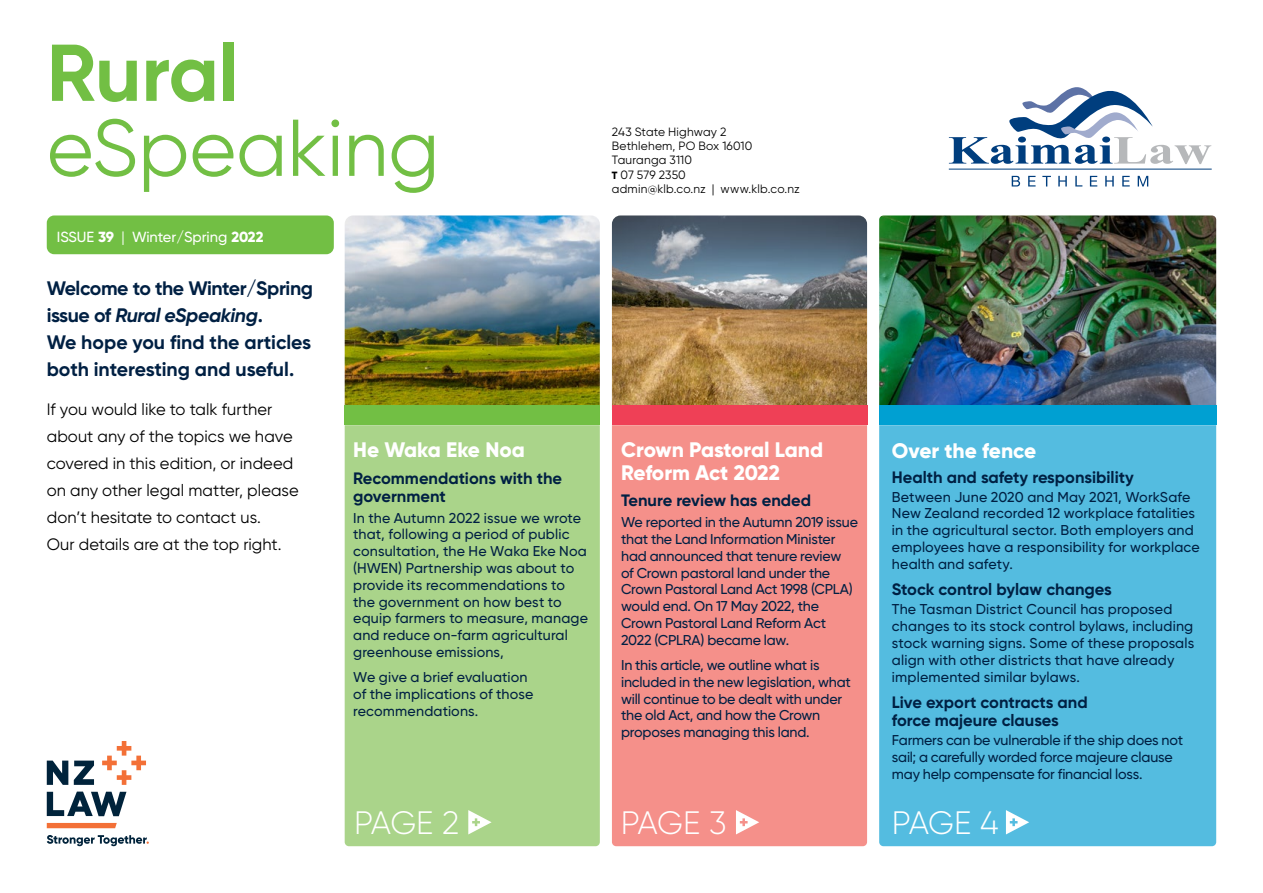
<style>
.page{position:relative;width:1263px;height:893px;background:#fff}
.page>*{position:absolute;margin:0;border:0;box-sizing:border-box;transform-origin:0 0}
.t1{font:80.25px "Gilroy";color:#72bf44}
.t2{font:700 80.25px "Gilroy";letter-spacing:-.005em;color:#72bf44}
.t3{font:300 32.4px "Gilroy";letter-spacing:-.025em;color:#fff}
.t4{font:800 21px/22.5px "Gilroy";letter-spacing:-.005em;color:#fff}
.t5{font:700 19.5px/27px "Gilroy";letter-spacing:-.01em;color:#002043}
.t6{font:16.5px/27px "Gilroy";letter-spacing:.005em;color:#000}
.t7{font:700 16.5px/18px "Gilroy";color:#002043}
.t8{font:500 14.7px "Gilroy";color:#fff}
.t9{font:500 14.25px/16.8px "Gilroy";color:#002043}
.t10{font:12px/14.4px "Gilroy";letter-spacing:.015em;color:#000}
.s1{font-weight:800}
.s2{font-weight:400}
.s3{font-style:italic}
.s4{font-weight:800;font-size:10.5px}
</style>
<div class="page">
<img style="left:612px;top:215px;width:255px;height:191px">
<div style="left:612px;top:425px;width:255px;height:421px;background:#f5908a"></div>
<div style="left:612px;top:406px;width:255px;height:19px;background:#ef4056"></div>
<img style="left:345px;top:215px;width:255px;height:191px">
<img style="left:879px;top:215px;width:337px;height:191px">
<div style="left:879px;top:425px;width:337px;height:421px;background:#54bce0"></div>
<div style="left:345px;top:425px;width:255px;height:421px;background:#aad48a"></div>
<svg style="left:468px;top:810px;width:24px;height:24px"></svg>
<svg style="left:1006px;top:810px;width:23px;height:24px"></svg>
<svg style="left:736px;top:810px;width:23px;height:24px"></svg>
<div style="left:345px;top:406px;width:255px;height:19px;background:#72bf44"></div>
<div style="left:879px;top:406px;width:337px;height:19px;background:#00a0d2"></div>
<div style="left:47px;top:215px;width:287px;height:39px;background:#72bf44;border-radius:7px"></div>
<svg style="left:47px;top:792px;width:79px;height:24px"></svg>
<svg style="left:47px;top:761px;width:47px;height:24px"></svg>
<svg style="left:102px;top:741px;width:44px;height:44px"></svg>
<svg style="left:47px;top:823px;width:70px;height:5px"></svg>
<svg style="left:47px;top:835px;width:102px;height:11px"></svg>
<hr style="left:949px;top:169px;width:263px;height:1px;background:#003e7e">
<svg style="left:1012px;top:176px;width:136px;height:11px"></svg>
<svg style="left:949px;top:87px;width:262px;height:77px"></svg>
<h1 class="t2" style="left:47px;top:23px;width:193px">Rural</h1>
<h1 class="t1" style="left:47px;top:99px;width:394px">eSpeaking</h1>
<p class="t8" style="left:57px;top:228px;width:208px">ISSUE <span class="s1">39</span> <span class="s2">|</span> Winter/Spring <span class="s1">2022</span></p>
<h3 class="t5" style="left:47px;top:274px;width:268px">Welcome to the Winter/Spring issue of <span class="s3">Rural eSpeaking</span>.<br>We hope you find the articles both interesting and useful.</h3>
<p class="t6" style="left:47px;top:396px;width:253px">If you would like to talk further about any of the topics we have covered in this edition, or indeed on any other legal matter, please don’t hesitate to contact us.<br>Our details are at the top right.</p>
<h3 class="t4" style="left:353px;top:438px;width:173px">He Waka Eke Noa</h3>
<p class="t7" style="left:353px;top:469px;width:210px">Recommendations with the government</p>
<p class="t9" style="left:353px;top:509px;width:236px">In the Autumn 2022 issue we wrote that, following a period of public consultation, the He Waka Eke Noa (HWEN) Partnership was about to provide its recommendations to the government on how best to equip farmers to measure, manage and reduce on-farm agricultural greenhouse emissions,</p>
<p class="t9" style="left:353px;top:669px;width:182px">We give a brief evaluation of the implications of those recommendations.</p>
<p class="t10" style="left:612px;top:124px;width:189px">243 State Highway 2<br>Bethlehem, PO Box 16010<br>Tauranga 3110<br><span class="s4">T</span> 07 579 2350<br>admin@klb.co.nz | www.klb.co.nz</p>
<h3 class="t4" style="left:621px;top:438px;width:204px">Crown Pastoral Land<br>Reform Act 2022</h3>
<p class="t7" style="left:621px;top:491px;width:191px">Tenure review has ended</p>
<p class="t9" style="left:621px;top:514px;width:238px">We reported in the Autumn 2019 issue that the Land Information Minister had announced that tenure review<br>of Crown pastoral land under the<br>Crown Pastoral Land Act 1998 (CPLA) would end. On 17 May 2022, the<br>Crown Pastoral Land Reform Act<br>2022 (CPLRA) became law.</p>
<p class="t9" style="left:621px;top:656px;width:231px">In this article, we outline what is included in the new legislation, what will continue to be dealt with under the old Act, and how the Crown proposes managing this land.</p>
<h3 class="t4" style="left:892px;top:440px;width:146px">Over the fence</h3>
<p class="t7" style="left:892px;top:468px;width:243px">Health and safety responsibility</p>
<p class="t9" style="left:892px;top:488px;width:309px">Between June 2020 and May 2021, WorkSafe New Zealand recorded 12 workplace fatalities in the agricultural sector. Both employers and employees have a responsibility for workplace health and safety.</p>
<p class="t7" style="left:892px;top:580px;width:221px">Stock control bylaw changes</p>
<p class="t9" style="left:892px;top:601px;width:304px">The Tasman District Council has proposed changes to its stock control bylaws, including stock warning signs. Some of these proposals align with other districts that have already implemented similar bylaws.</p>
<p class="t7" style="left:892px;top:693px;width:197px">Live export contracts and force majeure clauses</p>
<p class="t9" style="left:892px;top:731px;width:293px">Farmers can be vulnerable if the ship does not sail; a carefully worded force majeure clause may help compensate for financial loss.</p>
<h2 class="t3" style="left:354px;top:802px;width:107px">PAGE 2</h2>
<h2 class="t3" style="left:621px;top:802px;width:107px">PAGE 3</h2>
<h2 class="t3" style="left:892px;top:802px;width:108px">PAGE 4</h2>
</div>
